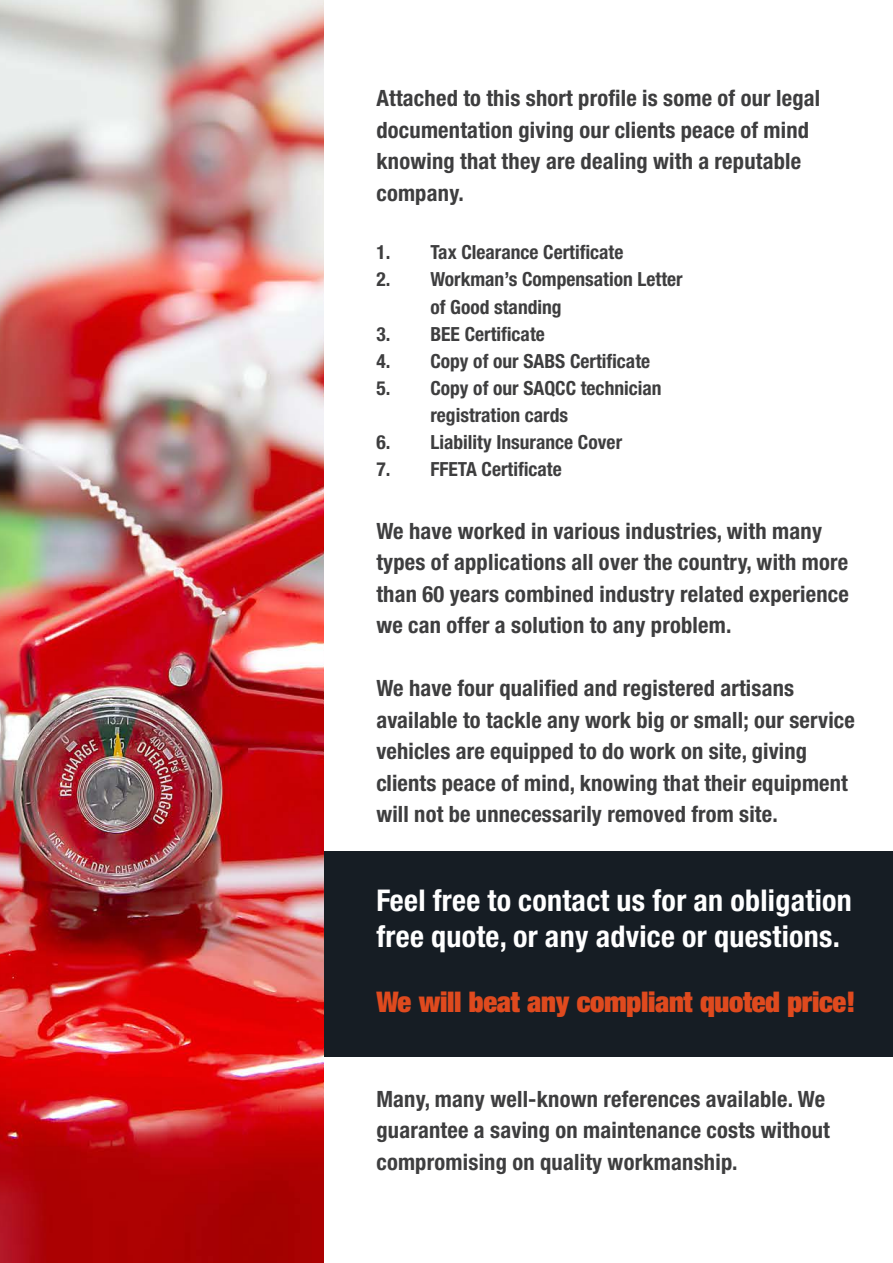
<style>
.page{position:relative;width:893px;height:1263px;background:#fff}
.page>*{position:absolute;margin:0;border:0;box-sizing:border-box;transform-origin:0 0}
.t1{font:700 condensed 30px/36px "Helvetica Neue LT Std";letter-spacing:.01em;color:#fff}
.t2{font:900 condensed 28.5px "Helvetica Neue LT Std";letter-spacing:-.01em;color:#df4a1e}
.t3{font:700 condensed 22.5px/31.5px "Helvetica Neue LT Std";letter-spacing:.01em;color:#3e3e3f}
.t4{font:700 condensed 19.5px/27px "Helvetica Neue LT Std";color:#3e3e3f}
</style>
<div class="page">
<div style="left:324px;top:852px;width:569px;height:205px;background:#161d24"></div>
<img style="left:0;top:0;width:324px;height:1263px">
<p class="t3" style="left:376px;top:82px;width:445px">Attached to this short profile is some of our legal documentation giving our clients peace of mind knowing that they are dealing with a reputable company.</p>
<p class="t4" style="left:376px;top:239px;width:249px">1. Tax Clearance Certificate</p>
<p class="t4" style="left:430px;top:266px;width:254px;text-indent:-54px">2. Workman’s Compensation Letter of Good standing</p>
<p class="t4" style="left:376px;top:320px;width:170px">3. BEE Certificate</p>
<p class="t4" style="left:376px;top:347px;width:275px">4. Copy of our SABS Certificate</p>
<p class="t4" style="left:430px;top:374px;width:233px;text-indent:-54px">5. Copy of our SAQCC technician registration cards</p>
<p class="t4" style="left:376px;top:428px;width:247px">6. Liability Insurance Cover</p>
<p class="t4" style="left:376px;top:455px;width:187px">7. FFETA Certificate</p>
<p class="t3" style="left:376px;top:514px;width:474px">We have worked in various industries, with many types of applications all over the country, with more than 60 years combined industry related experience we can offer a solution to any problem.</p>
<p class="t3" style="left:376px;top:672px;width:480px">We have four qualified and registered artisans available to tackle any work big or small; our service vehicles are equipped to do work on site, giving clients peace of mind, knowing that their equipment will not be unnecessarily removed from site.</p>
<h1 class="t1" style="left:376px;top:881px;width:477px">Feel free to contact us for an obligation free quote, or any advice or questions.</h1>
<p class="t2" style="left:376px;top:984px;width:481px">We will beat any compliant quoted price!</p>
<p class="t3" style="left:376px;top:1083px;width:455px">Many, many well-known references available. We guarantee a saving on maintenance costs without compromising on quality workmanship.</p>
</div>
